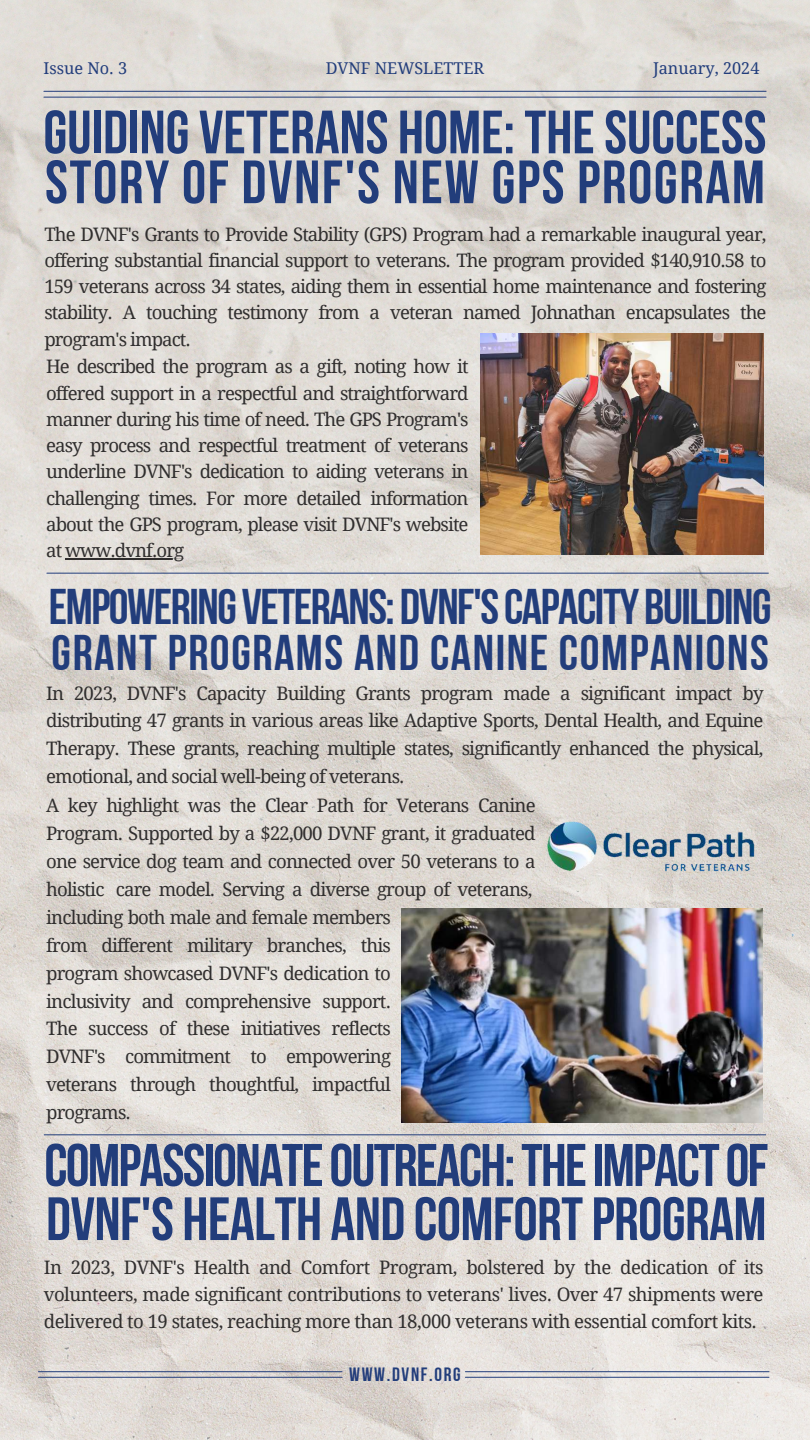
<style>
.page{position:relative;width:810px;height:1440px;background:#fff}
.page>*{position:absolute;margin:0;border:0;box-sizing:border-box;transform-origin:0 0}
.t1{font:61px "Bebas Neue Cyrillic";color:#223d7b}
.t2{font:61px "Bebas Neue Cyrillic";letter-spacing:.025em;color:#223d7b}
.t3{font:60px "Bebas Neue Cyrillic";letter-spacing:-.03em;color:#223d7b}
.t4{font:50px/45.8px "Bebas Neue Cyrillic";letter-spacing:-.03em;color:#223d7b}
.t5{font:19.2px "Bebas Neue Cyrillic";letter-spacing:.09em;color:#223d7b}
.t6{font:18.6px/27.8px "Droid Serif";letter-spacing:-.045em;color:#302e2e;text-align:justify}
.t7{font:16.3px "Droid Serif";color:#223d7b}
</style>
<div class="page">
<img style="left:0;top:0;width:810px;height:1440px">
<hr style="left:44px;top:97px;width:722px;height:1px;background:#223d7b">
<hr style="left:44px;top:91px;width:722px;height:1px;background:#223d7b">
<hr style="left:38px;top:1377px;width:304px;height:1px;background:#223d7b">
<hr style="left:38px;top:1371px;width:304px;height:1px;background:#223d7b">
<hr style="left:465px;top:1377px;width:304px;height:1px;background:#223d7b">
<hr style="left:465px;top:1371px;width:304px;height:1px;background:#223d7b">
<hr style="left:47px;top:573px;width:721px;height:1px;background:#223d7b">
<hr style="left:44px;top:1134px;width:722px;height:1px;background:#223d7b">
<img style="left:480px;top:333px;width:284px;height:221px">
<img style="left:539px;top:815px;width:223px;height:72px">
<img style="left:402px;top:908px;width:361px;height:215px">
<hr style="left:65px;top:559px;width:118px;height:1px;background:#302e2e">
<p class="t7" style="left:44px;top:57px;width:85px">Issue No. 3</p>
<p class="t7" style="left:326px;top:57px;width:160px">DVNF NEWSLETTER</p>
<p class="t7" style="left:653px;top:57px;width:108px">January, 2024</p>
<h1 class="t1" style="left:43px;top:99px;width:725px">GUIDING VETERANS HOME: THE SUCCESS</h1>
<h1 class="t2" style="left:45px;top:148px;width:721px">STORY OF DVNF'S NEW GPS PROGRAM</h1>
<p class="t6" style="left:44px;top:220px;width:724px;line-height:26.2px">The DVNF's Grants to Provide Stability (GPS) Program had a remarkable inaugural year, offering substantial financial support to veterans. The program provided $140,910.58 to 159 veterans across 34 states, aiding them in essential home maintenance and fostering stability. A touching testimony from a veteran named Johnathan encapsulates the program's impact.</p>
<p class="t6" style="left:46px;top:353px;width:424px;line-height:26.2px">He described the program as a gift, noting how it offered support in a respectful and straightforward manner during his time of need. The GPS Program's easy process and respectful treatment of veterans underline DVNF's dedication to aiding veterans in challenging times. For more detailed information about the GPS program, please visit DVNF's website at www.dvnf.org</p>
<h3 class="t4" style="left:49px;top:583px;width:724px">EMPOWERING VETERANS: DVNF'S CAPACITY BUILDING<br>GRANT PROGRAMS AND CANINE COMPANIONS</h3>
<p class="t6" style="left:46px;top:679px;width:719px">In 2023, DVNF's Capacity Building Grants program made a significant impact by distributing 47 grants in various areas like Adaptive Sports, Dental Health, and Equine Therapy. These grants, reaching multiple states, significantly enhanced the physical, emotional, and social well-being of veterans.</p>
<p class="t6" style="left:46px;top:791px;width:491px;text-align:left">A key highlight was the Clear Path for Veterans Canine Program. Supported by a $22,000 DVNF grant, it graduated one service dog team and connected over 50 veterans to a holistic care model. Serving a diverse group of veterans, including both male and female members<br>from different military branches, this<br>program showcased DVNF's dedication to<br>inclusivity and comprehensive support.<br>The success of these initiatives reflects<br>DVNF's commitment to empowering<br>veterans through thoughtful, impactful<br>programs.</p>
<h2 class="t3" style="left:44px;top:1132px;width:725px">COMPASSIONATE OUTREACH: THE IMPACT OF</h2>
<h1 class="t1" style="left:46px;top:1185px;width:722px">DVNF'S HEALTH AND COMFORT PROGRAM</h1>
<p class="t6" style="left:44px;top:1253px;width:721px;line-height:27px">In 2023, DVNF's Health and Comfort Program, bolstered by the dedication of its volunteers, made significant contributions to veterans' lives. Over 47 shipments were delivered to 19 states, reaching more than 18,000 veterans with essential comfort kits.</p>
<p class="t5" style="left:349px;top:1364px;width:113px">WWW.DVNF.ORG</p>
</div>
